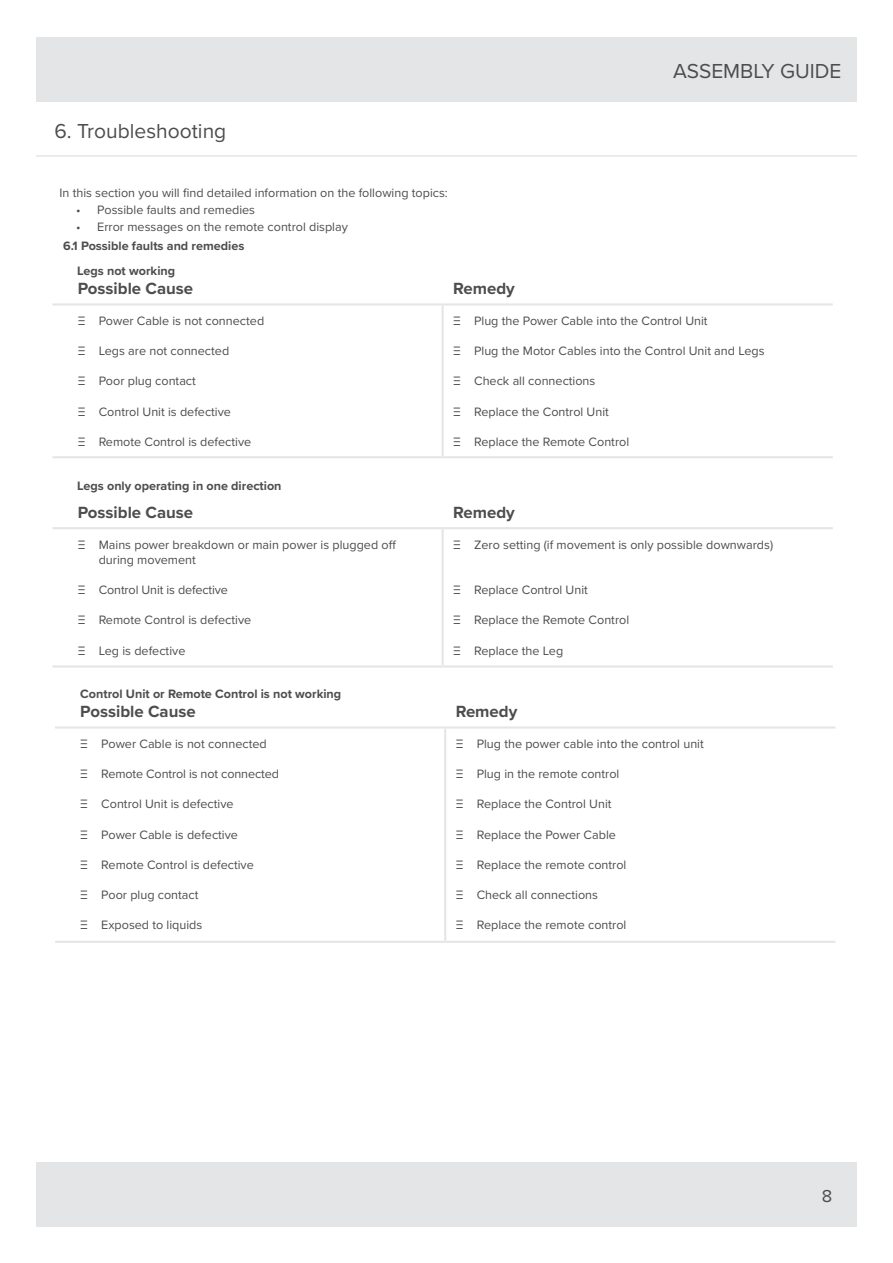
<style>
.page{position:relative;width:893px;height:1263px;background:#fff}
.page>*{position:absolute;margin:0;border:0;box-sizing:border-box;transform-origin:0 0}
.Paragraph_Style__Mai{font:21px "Proxima Nova";color:#4d4d4d}
.t1{font:18px "Proxima Nova";color:#4d4d4d}
.t2{font:700 16.8px "Proxima Nova";color:#4d4d4d}
.Paragraph_Style__Sub{font:12.6px/15.1px "Proxima Nova";color:#4d4d4d}
.Paragraph_Style__Sub-2{font:700 12.6px "Proxima Nova";color:#4d4d4d}
</style>
<div class="page">
<div style="left:36px;top:37px;width:821px;height:64px;background:#e4e5e7"></div>
<div style="left:36px;top:1163px;width:821px;height:64px;background:#e4e5e7"></div>
<hr style="left:36px;top:155px;width:821px;height:2px;background:#e4e5e7">
<hr style="left:52px;top:303px;width:391px;height:2px;background:#e4e5e7">
<hr style="left:443px;top:303px;width:390px;height:2px;background:#e4e5e7">
<hr style="left:442px;top:305px;width:2px;height:151px;background:#e4e5e7">
<hr style="left:52px;top:456px;width:391px;height:2px;background:#e4e5e7">
<hr style="left:443px;top:456px;width:390px;height:2px;background:#e4e5e7">
<hr style="left:52px;top:527px;width:391px;height:2px;background:#e4e5e7">
<hr style="left:443px;top:527px;width:390px;height:2px;background:#e4e5e7">
<hr style="left:442px;top:529px;width:2px;height:136px;background:#e4e5e7">
<hr style="left:52px;top:665px;width:391px;height:3px;background:#e4e5e7">
<hr style="left:443px;top:665px;width:390px;height:3px;background:#e4e5e7">
<hr style="left:55px;top:726px;width:390px;height:2px;background:#e4e5e7">
<hr style="left:445px;top:726px;width:390px;height:2px;background:#e4e5e7">
<hr style="left:444px;top:728px;width:2px;height:213px;background:#e4e5e7">
<hr style="left:55px;top:941px;width:390px;height:2px;background:#e4e5e7">
<hr style="left:445px;top:941px;width:390px;height:2px;background:#e4e5e7">
<p class="Paragraph_Style__Mai" style="left:54px;top:115px;width:173px">6. Troubleshooting</p>
<h1 class="Paragraph_Style__Mai" style="left:673px;top:55px;width:170px">ASSEMBLY GUIDE</h1>
<p class="Paragraph_Style__Sub" style="left:59px;top:185px;width:390px">In this section you will find detailed information on the following topics:</p>
<p class="Paragraph_Style__Sub" style="left:76px;top:202px;width:180px">• Possible faults and remedies</p>
<p class="Paragraph_Style__Sub" style="left:76px;top:219px;width:273px">• Error messages on the remote control display</p>
<p class="Paragraph_Style__Sub-2" style="left:63px;top:236px;width:183px">6.1 Possible faults and remedies</p>
<p class="Paragraph_Style__Sub-2" style="left:77px;top:261px;width:100px">Legs not working</p>
<p class="t2" style="left:78px;top:276px;width:117px">Possible Cause</p>
<p class="t2" style="left:453px;top:276px;width:63px">Remedy</p>
<p class="Paragraph_Style__Sub" style="left:78px;top:313px;width:188px">Ξ Power Cable is not connected</p>
<p class="Paragraph_Style__Sub" style="left:78px;top:343px;width:153px">Ξ Legs are not connected</p>
<p class="Paragraph_Style__Sub" style="left:78px;top:373px;width:120px">Ξ Poor plug contact</p>
<p class="Paragraph_Style__Sub" style="left:78px;top:403px;width:155px">Ξ Control Unit is defective</p>
<p class="Paragraph_Style__Sub" style="left:78px;top:434px;width:175px">Ξ Remote Control is defective</p>
<p class="Paragraph_Style__Sub" style="left:453px;top:313px;width:256px">Ξ Plug the Power Cable into the Control Unit</p>
<p class="Paragraph_Style__Sub" style="left:453px;top:343px;width:313px">Ξ Plug the Motor Cables into the Control Unit and Legs</p>
<p class="Paragraph_Style__Sub" style="left:453px;top:373px;width:144px">Ξ Check all connections</p>
<p class="Paragraph_Style__Sub" style="left:453px;top:403px;width:157px">Ξ Replace the Control Unit</p>
<p class="Paragraph_Style__Sub" style="left:453px;top:434px;width:178px">Ξ Replace the Remote Control</p>
<p class="Paragraph_Style__Sub-2" style="left:77px;top:476px;width:206px">Legs only operating in one direction</p>
<p class="t2" style="left:78px;top:499px;width:117px">Possible Cause</p>
<p class="t2" style="left:453px;top:499px;width:63px">Remedy</p>
<p class="Paragraph_Style__Sub" style="left:99px;top:536px;width:299px;text-indent:-21px">Ξ Mains power breakdown or main power is plugged off during movement</p>
<p class="Paragraph_Style__Sub" style="left:78px;top:582px;width:152px">Ξ Control Unit is defective</p>
<p class="Paragraph_Style__Sub" style="left:78px;top:612px;width:175px">Ξ Remote Control is defective</p>
<p class="Paragraph_Style__Sub" style="left:78px;top:642px;width:109px">Ξ Leg is defective</p>
<p class="Paragraph_Style__Sub" style="left:453px;top:536px;width:321px">Ξ Zero setting (if movement is only possible downwards)</p>
<p class="Paragraph_Style__Sub" style="left:453px;top:582px;width:136px">Ξ Replace Control Unit</p>
<p class="Paragraph_Style__Sub" style="left:453px;top:612px;width:178px">Ξ Replace the Remote Control</p>
<p class="Paragraph_Style__Sub" style="left:453px;top:642px;width:112px">Ξ Replace the Leg</p>
<p class="Paragraph_Style__Sub-2" style="left:80px;top:684px;width:262px">Control Unit or Remote Control is not working</p>
<p class="t2" style="left:80px;top:699px;width:117px">Possible Cause</p>
<p class="t2" style="left:456px;top:699px;width:63px">Remedy</p>
<p class="Paragraph_Style__Sub" style="left:80px;top:736px;width:188px">Ξ Power Cable is not connected</p>
<p class="Paragraph_Style__Sub" style="left:80px;top:766px;width:200px">Ξ Remote Control is not connected</p>
<p class="Paragraph_Style__Sub" style="left:80px;top:796px;width:155px">Ξ Control Unit is defective</p>
<p class="Paragraph_Style__Sub" style="left:80px;top:826px;width:159px">Ξ Power Cable is defective</p>
<p class="Paragraph_Style__Sub" style="left:80px;top:857px;width:175px">Ξ Remote Control is defective</p>
<p class="Paragraph_Style__Sub" style="left:80px;top:887px;width:120px">Ξ Poor plug contact</p>
<p class="Paragraph_Style__Sub" style="left:80px;top:917px;width:124px">Ξ Exposed to liquids</p>
<p class="Paragraph_Style__Sub" style="left:456px;top:736px;width:250px">Ξ Plug the power cable into the control unit</p>
<p class="Paragraph_Style__Sub" style="left:456px;top:766px;width:165px">Ξ Plug in the remote control</p>
<p class="Paragraph_Style__Sub" style="left:456px;top:796px;width:157px">Ξ Replace the Control Unit</p>
<p class="Paragraph_Style__Sub" style="left:456px;top:826px;width:162px">Ξ Replace the Power Cable</p>
<p class="Paragraph_Style__Sub" style="left:456px;top:857px;width:172px">Ξ Replace the remote control</p>
<p class="Paragraph_Style__Sub" style="left:456px;top:887px;width:144px">Ξ Check all connections</p>
<p class="Paragraph_Style__Sub" style="left:456px;top:917px;width:172px">Ξ Replace the remote control</p>
<h2 class="t1" style="left:822px;top:1182px;width:12px">8</h2>
</div>
